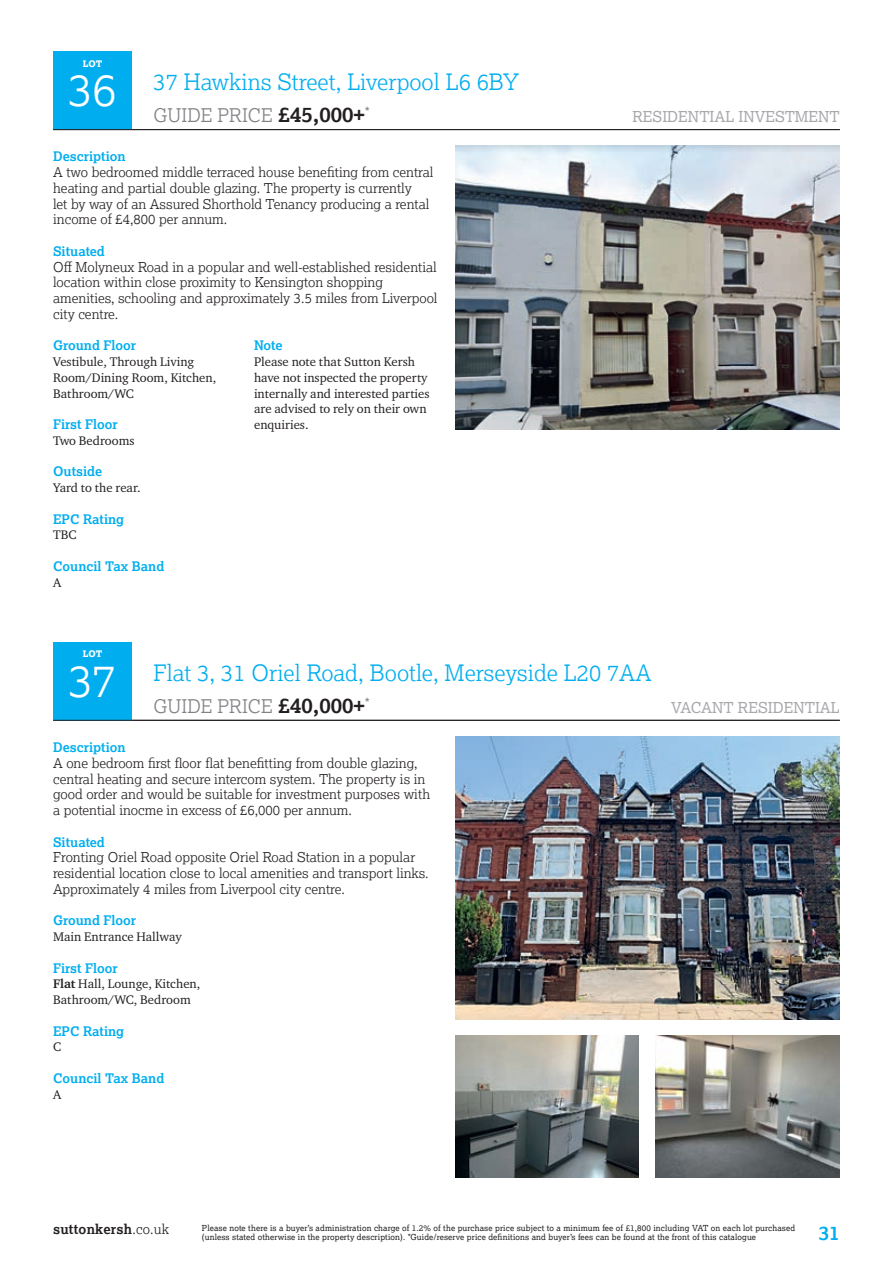
<style>
.page{position:relative;width:893px;height:1263px;background:#fff}
.page>*{position:absolute;margin:0;border:0;box-sizing:border-box;transform-origin:0 0}
.t1{font:300 45px "Lexia";color:#fff}
.t2{font:300 22.5px "Lexia";color:#00aeef}
.t3{font:700 19.5px "Lexia";color:#00aeef}
.t4{font:300 18.75px "Lexia";color:#808285}
.t5{font:15px "Lexia";color:#a8a9ad}
.t6{font:300 13.5px/15.8px "Lexia";color:#231f20}
.t7{font:700 13.5px "Lexia";letter-spacing:.015em;color:#231f20}
.t8{font:13.5px "Lexia";color:#808285}
.t9{font:700 13.2px "Lexia";color:#00aeef}
.t10{font:12.75px/15.8px "Charter ITC Pro";color:#231f20}
.t11{font:800 9px "Lexia";color:#fff}
.t12{font:8.25px/9.8px "Lexia";letter-spacing:.015em;color:#231f20}
.s1{font-weight:700;font-size:21px;color:#231f20}
.s2{font-weight:700}
.s3{font-weight:300}
</style>
<div class="page">
<div style="left:53px;top:51px;width:79px;height:79px;background:#00aeef"></div>
<hr style="left:53px;top:129px;width:787px;height:1px;background:#231f20">
<img style="left:455px;top:146px;width:385px;height:283px">
<div style="left:53px;top:642px;width:79px;height:78px;background:#00aeef"></div>
<hr style="left:53px;top:720px;width:787px;height:1px;background:#231f20">
<img style="left:455px;top:1035px;width:184px;height:142px">
<img style="left:656px;top:1035px;width:184px;height:142px">
<img style="left:455px;top:736px;width:385px;height:284px">
<p class="t11" style="left:83px;top:58px;width:21px">LOT</p>
<h1 class="t1" style="left:69px;top:61px;width:50px">36</h1>
<h2 class="t2" style="left:154px;top:68px;width:367px">37 Hawkins Street, Liverpool L6 6BY</h2>
<h3 class="t4" style="left:154px;top:103px;width:218px">GUIDE PRICE <span class="s1">£45,000+</span><sup>*</sup></h3>
<p class="t5" style="left:632px;top:107px;width:209px">RESIDENTIAL INVESTMENT</p>
<p class="t9" style="left:53px;top:148px;width:74px">Description</p>
<p class="t6" style="left:53px;top:164px;width:382px">A two bedroomed middle terraced house benefiting from central heating and partial double glazing. The property is currently<br>let by way of an Assured Shorthold Tenancy producing a rental income of £4,800 per annum.</p>
<p class="t9" style="left:53px;top:243px;width:53px">Situated</p>
<p class="t6" style="left:53px;top:258px;width:386px">Off Molyneux Road in a popular and well-established residential location within close proximity to Kensington shopping amenities, schooling and approximately 3.5 miles from Liverpool city centre.</p>
<p class="t9" style="left:53px;top:337px;width:84px">Ground Floor</p>
<p class="t10" style="left:53px;top:354px;width:165px">Vestibule, Through Living<br>Room/Dining Room, Kitchen,<br>Bathroom/WC</p>
<p class="t9" style="left:53px;top:416px;width:66px">First Floor</p>
<p class="t10" style="left:53px;top:432px;width:83px">Two Bedrooms</p>
<p class="t9" style="left:53px;top:463px;width:51px">Outside</p>
<p class="t10" style="left:53px;top:480px;width:89px">Yard to the rear.</p>
<p class="t9" style="left:53px;top:510px;width:73px">EPC Rating</p>
<p class="t10" style="left:53px;top:527px;width:25px">TBC</p>
<p class="t9" style="left:53px;top:558px;width:113px">Council Tax Band</p>
<p class="t10" style="left:53px;top:574px;width:10px">A</p>
<p class="t9" style="left:254px;top:337px;width:30px">Note</p>
<p class="t10" style="left:254px;top:354px;width:177px">Please note that Sutton Kersh have not inspected the property internally and interested parties are advised to rely on their own enquiries.</p>
<p class="t11" style="left:83px;top:648px;width:21px">LOT</p>
<h1 class="t1" style="left:69px;top:652px;width:49px">37</h1>
<h2 class="t2" style="left:154px;top:659px;width:499px">Flat 3, 31 Oriel Road, Bootle, Merseyside L20 7AA</h2>
<h3 class="t4" style="left:154px;top:694px;width:213px">GUIDE PRICE <span class="s1">£40,000+</span></h3>
<p class="t5" style="left:671px;top:698px;width:170px">VACANT RESIDENTIAL</p>
<p class="t8" style="left:365px;top:695px;width:7px">*</p>
<p class="t9" style="left:53px;top:739px;width:74px">Description</p>
<p class="t6" style="left:53px;top:755px;width:378px">A one bedroom first floor flat benefitting from double glazing, central heating and secure intercom system. The property is in good order and would be suitable for investment purposes with a potential inocme in excess of £6,000 per annum.</p>
<p class="t9" style="left:53px;top:833px;width:53px">Situated</p>
<p class="t6" style="left:53px;top:849px;width:377px">Fronting Oriel Road opposite Oriel Road Station in a popular residential location close to local amenities and transport links.<br>Approximately 4 miles from Liverpool city centre.</p>
<p class="t9" style="left:53px;top:912px;width:84px">Ground Floor</p>
<p class="t10" style="left:53px;top:928px;width:130px">Main Entrance Hallway</p>
<p class="t9" style="left:53px;top:959px;width:66px">First Floor</p>
<p class="t10" style="left:53px;top:976px;width:149px"><span class="s2">Flat</span> Hall, Lounge, Kitchen,<br>Bathroom/WC, Bedroom</p>
<p class="t9" style="left:53px;top:1022px;width:73px">EPC Rating</p>
<p class="t10" style="left:53px;top:1039px;width:10px">C</p>
<p class="t9" style="left:53px;top:1070px;width:113px">Council Tax Band</p>
<p class="t10" style="left:53px;top:1086px;width:10px">A</p>
<p class="t7" style="left:53px;top:1221px;width:118px">suttonkersh<span class="s3">.co.uk</span></p>
<h3 class="t3" style="left:819px;top:1220px;width:23px">31</h3>
<p class="t12" style="left:202px;top:1222px;width:595px">Please note there is a buyer’s administration charge of 1.2% of the purchase price subject to a minimum fee of £1,800 including VAT on each lot purchased (unless stated otherwise in the property description). *Guide/reserve price definitions and buyer’s fees can be found at the front of this catalogue</p>
</div>
